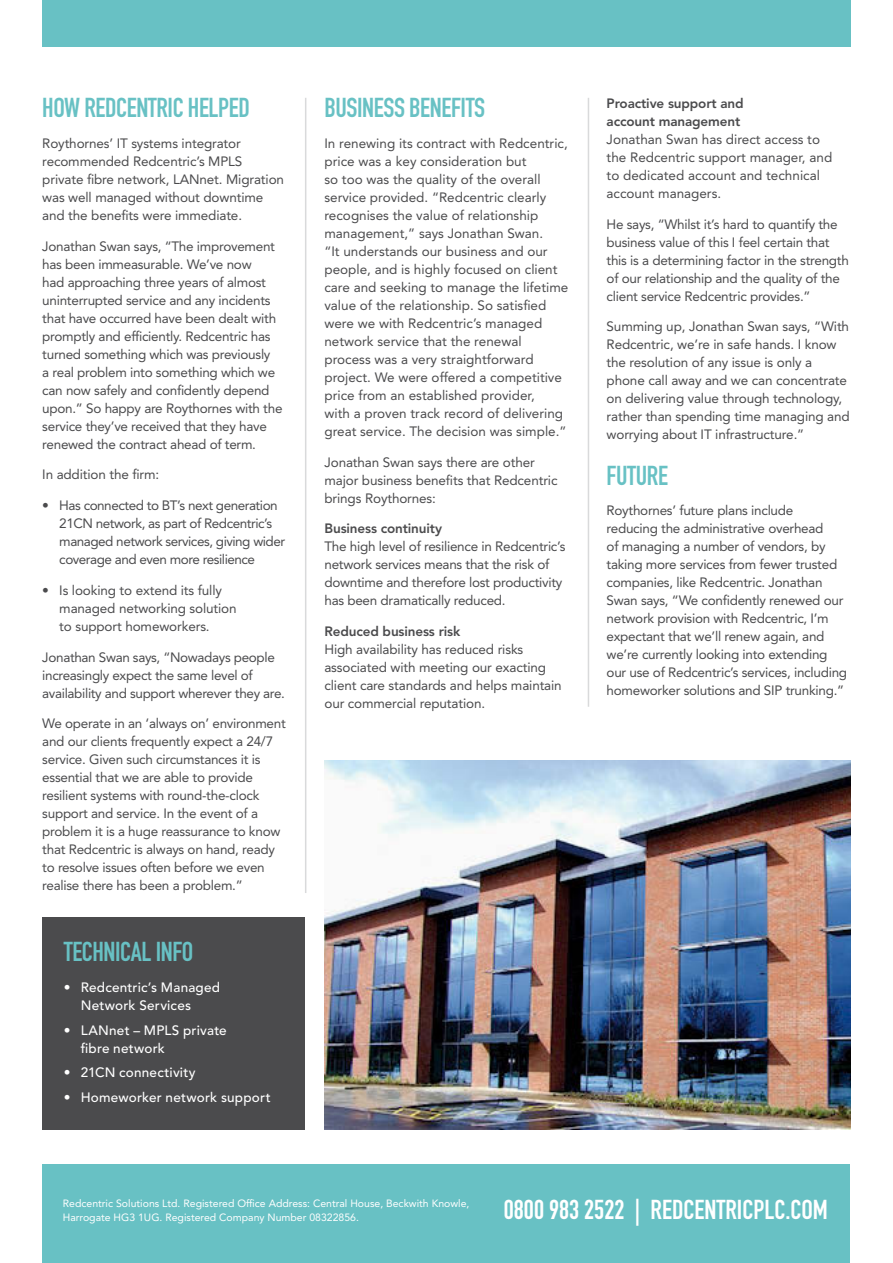
<style>
.page{position:relative;width:893px;height:1263px;background:#fff}
.page>*{position:absolute;margin:0;border:0;box-sizing:border-box;transform-origin:0 0}
.t1{font:27px "DIN Engschrift Std";letter-spacing:-.015em;color:#68c1c4}
.t2{font:27px "DIN Engschrift Std";color:#fff}
.t3{font:13.5px/18px "Avenir LT Std";letter-spacing:-.02em;color:#4b4b4d}
.t4{font:13.5px/18px "Avenir LT Std";color:#4b4b4d}
.t5{font:500 13.5px/18px "Avenir LT Std";letter-spacing:.015em;color:#fff}
.t6{font:800 13.5px/18px "Avenir LT Std";letter-spacing:-.01em;color:#4b4b4d}
.t7{font:10.5px/13.5px "Avenir LT Std";color:#fff}
</style>
<div class="page">
<div style="left:42px;top:0;width:809px;height:47px;background:#68c1c4"></div>
<div style="left:43px;top:1165px;width:807px;height:98px;background:#68c1c4"></div>
<hr style="left:305px;top:98px;width:1px;height:795px;background:#d9dadb">
<hr style="left:588px;top:98px;width:1px;height:609px;background:#d9dadb">
<div style="left:43px;top:917px;width:262px;height:213px;background:#4b4b4d"></div>
<img style="left:325px;top:760px;width:525px;height:370px">
<h1 class="t1" style="left:42px;top:92px;width:209px">HOW REDCENTRIC HELPED</h1>
<p class="t3" style="left:42px;top:134px;width:243px">Roythornes’ IT systems integrator recommended Redcentric’s MPLS private fibre network, LANnet. Migration was well managed without downtime and the benefits were immediate.</p>
<p class="t3" style="left:42px;top:237px;width:242px">Jonathan Swan says, “The improvement has been immeasurable. We’ve now<br>had approaching three years of almost uninterrupted service and any incidents that have occurred have been dealt with promptly and efficiently. Redcentric has turned something which was previously<br>a real problem into something which we can now safely and confidently depend upon.” So happy are Roythornes with the service they’ve received that they have renewed the contract ahead of term.</p>
<p class="t3" style="left:42px;top:466px;width:118px">In addition the firm:</p>
<p class="t3" style="left:59px;top:496px;width:227px;text-indent:-17px">• Has connected to BT’s next generation 21CN network, as part of Redcentric’s managed network services, giving wider coverage and even more resilience</p>
<p class="t3" style="left:59px;top:581px;width:179px;text-indent:-17px">• Is looking to extend its fully managed networking solution to support homeworkers.</p>
<p class="t3" style="left:42px;top:648px;width:244px">Jonathan Swan says, “Nowadays people increasingly expect the same level of availability and support wherever they are.</p>
<p class="t3" style="left:42px;top:715px;width:245px">We operate in an ‘always on’ environment and our clients frequently expect a 24/7 service. Given such circumstances it is essential that we are able to provide resilient systems with round-the-clock support and service. In the event of a problem it is a huge reassurance to know that Redcentric is always on hand, ready to resolve issues often before we even realise there has been a problem.”</p>
<h1 class="t1" style="left:64px;top:935px;width:131px">TECHNICAL INFO</h1>
<p class="t5" style="left:81px;top:979px;width:141px;text-indent:-17px">• Redcentric’s Managed<br>Network Services</p>
<p class="t5" style="left:81px;top:1021px;width:148px;text-indent:-17px">• LANnet – MPLS private fibre network</p>
<p class="t5" style="left:64px;top:1064px;width:133px">• 21CN connectivity</p>
<p class="t5" style="left:64px;top:1088px;width:208px">• Homeworker network support</p>
<h1 class="t1" style="left:324px;top:92px;width:162px">BUSINESS BENEFITS</h1>
<p class="t4" style="left:324px;top:134px;width:245px">In renewing its contract with Redcentric, price was a key consideration but<br>so too was the quality of the overall service provided. “Redcentric clearly recognises the value of relationship management,” says Jonathan Swan.<br>“It understands our business and our people, and is highly focused on client care and seeking to manage the lifetime value of the relationship. So satisfied were we with Redcentric’s managed network service that the renewal process was a very straightforward project. We were offered a competitive price from an established provider,<br>with a proven track record of delivering great service. The decision was simple.”</p>
<p class="t3" style="left:324px;top:453px;width:235px">Jonathan Swan says there are other major business benefits that Redcentric brings Roythornes:</p>
<p class="t6" style="left:324px;top:520px;width:119px">Business continuity</p>
<p class="t3" style="left:324px;top:538px;width:242px">The high level of resilience in Redcentric’s network services means that the risk of downtime and therefore lost productivity has been dramatically reduced.</p>
<p class="t6" style="left:324px;top:622px;width:137px">Reduced business risk</p>
<p class="t3" style="left:324px;top:640px;width:239px">High availability has reduced risks associated with meeting our exacting client care standards and helps maintain our commercial reputation.</p>
<p class="t6" style="left:607px;top:94px;width:139px">Proactive support and account management</p>
<p class="t4" style="left:607px;top:130px;width:227px">Jonathan Swan has direct access to the Redcentric support manager, and to dedicated account and technical account managers.</p>
<p class="t3" style="left:607px;top:215px;width:244px">He says, “Whilst it’s hard to quantify the business value of this I feel certain that this is a determining factor in the strength of our relationship and the quality of the client service Redcentric provides.”</p>
<p class="t3" style="left:607px;top:318px;width:245px">Summing up, Jonathan Swan says, “With Redcentric, we’re in safe hands. I know the resolution of any issue is only a phone call away and we can concentrate on delivering value through technology, rather than spending time managing and worrying about IT infrastructure.”</p>
<h1 class="t1" style="left:607px;top:459px;width:63px">FUTURE</h1>
<p class="t3" style="left:607px;top:502px;width:242px">Roythornes’ future plans include reducing the administrative overhead<br>of managing a number of vendors, by taking more services from fewer trusted companies, like Redcentric. Jonathan Swan says, “We confidently renewed our network provision with Redcentric, I’m expectant that we’ll renew again, and we’re currently looking into extending our use of Redcentric’s services, including homeworker solutions and SIP trunking.”</p>
<p class="t7" style="left:63px;top:1197px;width:408px">Redcentric Solutions Ltd. Registered Office Address: Central House, Beckwith Knowle,<br>Harrogate HG3 1UG. Registered Company Number 08322856.</p>
<h1 class="t2" style="left:504px;top:1194px;width:326px">0800 983 2522 | REDCENTRICPLC.COM</h1>
</div>
